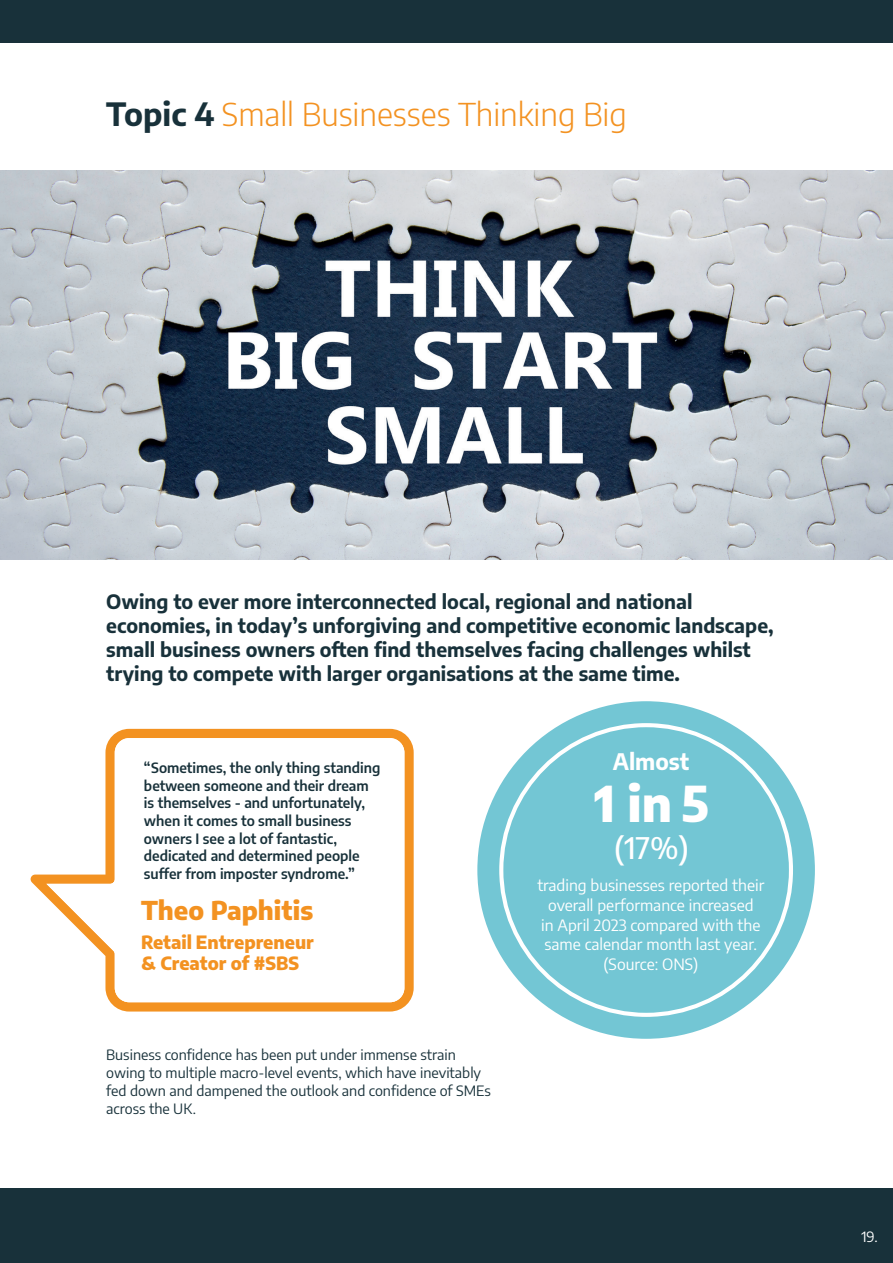
<style>
.page{position:relative;width:893px;height:1263px;background:#fff}
.page>*{position:absolute;margin:0;border:0;box-sizing:border-box;transform-origin:0 0}
.t1{font:800 48.45px "Encode Sans";color:#fff}
.t2{font:300 31.5px "Encode Sans";color:#f39221}
.t3{font:500 29.85px "Encode Sans";color:#fff}
.t4{font:800 25.5px "Encode Sans";color:#f39221}
.t5{font:700 22.35px "Encode Sans";color:#fff}
.t6{font:700 19.5px/24px "Encode Sans";color:#18313a}
.t7{font:800 18px/21px "Encode Sans";color:#f39221}
.t8{font:15.6px/19.8px "Encode Sans";color:#fff;text-align:center}
.t9{font:14.25px/18px "Encode Sans";color:#18313a}
.t10{font:14.25px "Encode Sans";color:#fff}
.t11{font:600 13.95px/17.5px "Encode Sans";color:#18313a}
.s1{font-weight:700;color:#18313a}
</style>
<div class="page">
<img style="left:0;top:170px;width:893px;height:389px">
<svg style="left:31px;top:729px;width:383px;height:282px;fill:#f39221"></svg>
<svg style="left:46px;top:738px;width:358px;height:264px"></svg>
<div style="left:477px;top:701px;width:338px;height:338px;background:#73c6d4;border-radius:50%"></div>
<svg style="left:499px;top:723px;width:294px;height:294px"></svg>
<div style="left:0;top:1188px;width:893px;height:75px;background:#18313a"></div>
<div style="left:0;top:0;width:893px;height:43px;background:#18313a"></div>
<h2 class="t2" style="left:106px;top:92px;width:522px"><span class="s1">Topic 4</span> Small Businesses Thinking Big</h2>
<p class="t6" style="left:106px;top:589px;width:669px">Owing to ever more interconnected local, regional and national economies, in today’s unforgiving and competitive economic landscape, small business owners often find themselves facing challenges whilst trying to compete with larger organisations at the same time.</p>
<p class="t11" style="left:144px;top:758px;width:238px">“Sometimes, the only thing standing between someone and their dream is themselves - and unfortunately, when it comes to small business owners I see a lot of fantastic, dedicated and determined people suffer from imposter syndrome.”</p>
<h3 class="t4" style="left:141px;top:890px;width:174px">Theo Paphitis</h3>
<p class="t7" style="left:141px;top:931px;width:174px">Retail Entrepreneur &amp; Creator of #SBS</p>
<p class="t9" style="left:106px;top:1045px;width:386px">Business confidence has been put under immense strain owing to multiple macro-level events, which have inevitably fed down and dampened the outlook and confidence of SMEs across the UK.</p>
<p class="t5" style="left:613px;top:745px;width:78px">Almost</p>
<h1 class="t1" style="left:594px;top:766px;width:116px">1 in 5</h1>
<h3 class="t3" style="left:614px;top:827px;width:76px">(17%)</h3>
<p class="t8" style="left:537px;top:875px;width:228px">trading businesses reported their overall performance increased<br>in April 2023 compared with the same calendar month last year. (Source: ONS)</p>
<p class="t10" style="left:861px;top:1227px;width:18px">19.</p>
</div>
